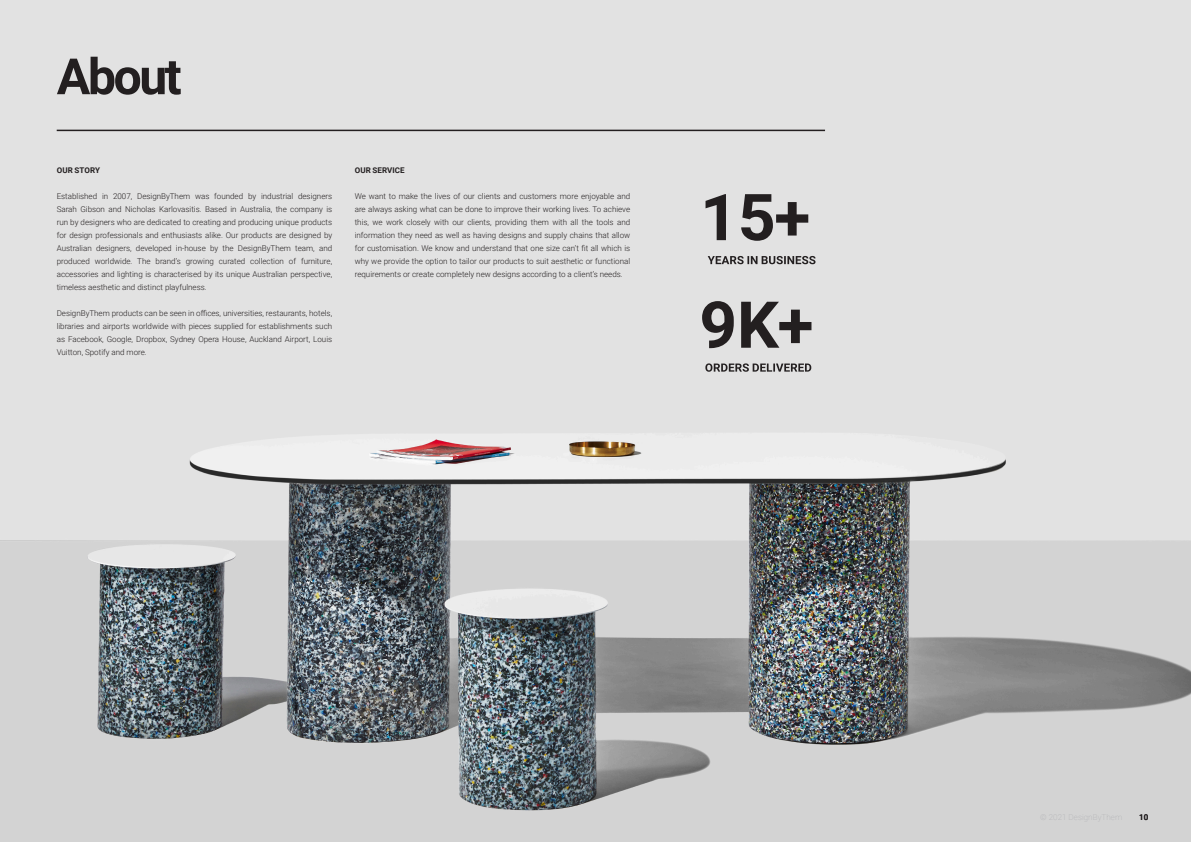
<style>
.page{position:relative;width:1191px;height:842px;background:#fff}
.page>*{position:absolute;margin:0;border:0;box-sizing:border-box;transform-origin:0 0}
.t1{font:700 64.7px "Roboto";color:#231f20}
.t2{font:700 50px "Roboto";letter-spacing:-.05em;color:#231f20}
.t3{font:300 8px/13px "Roboto";color:#231f20;text-align:justify}
.t4{font:500 8px "Roboto";color:#231f20}
.t5{font:700 7.8px "Roboto";letter-spacing:.005em;color:#231f20}
</style>
<div class="page">
<img style="left:0;top:0;width:1191px;height:842px">
<hr style="left:57px;top:130px;width:768px;height:1px;background:#231f20">
<svg style="left:707px;top:256px;width:108px;height:8px"></svg>
<svg style="left:705px;top:363px;width:106px;height:9px"></svg>
<p class="t2" style="left:57px;top:41px;width:126px">About</p>
<p class="t5" style="left:57px;top:164px;width:45px">OUR STORY</p>
<p class="t3" style="left:57px;top:189px;width:277px">Established in 2007, DesignByThem was founded by industrial designers Sarah Gibson and Nicholas Karlovasitis. Based in Australia, the company is run by designers who are dedicated to creating and producing unique products for design professionals and enthusiasts alike. Our products are designed by Australian designers, developed in-house by the DesignByThem team, and produced worldwide. The brand’s growing curated collection of furniture, accessories and lighting is characterised by its unique Australian perspective, timeless aesthetic and distinct playfulness.</p>
<p class="t3" style="left:57px;top:306px;width:277px">DesignByThem products can be seen in offices, universities, restaurants, hotels, libraries and airports worldwide with pieces supplied for establishments such as Facebook, Google, Dropbox, Sydney Opera House, Auckland Airport, Louis Vuitton, Spotify and more.</p>
<p class="t5" style="left:355px;top:164px;width:51px">OUR SERVICE</p>
<p class="t3" style="left:355px;top:189px;width:277px">We want to make the lives of our clients and customers more enjoyable and are always asking what can be done to improve their working lives. To achieve this, we work closely with our clients, providing them with all the tools and information they need as well as having designs and supply chains that allow for customisation. We know and understand that one size can’t fit all which is why we provide the option to tailor our products to suit aesthetic or functional requirements or create completely new designs according to a client’s needs.</p>
<p class="t1" style="left:700px;top:172px;width:112px">15+</p>
<p class="t1" style="left:699px;top:279px;width:116px">9K+</p>
<p class="t4" style="left:1139px;top:811px;width:11px">10</p>
</div>
